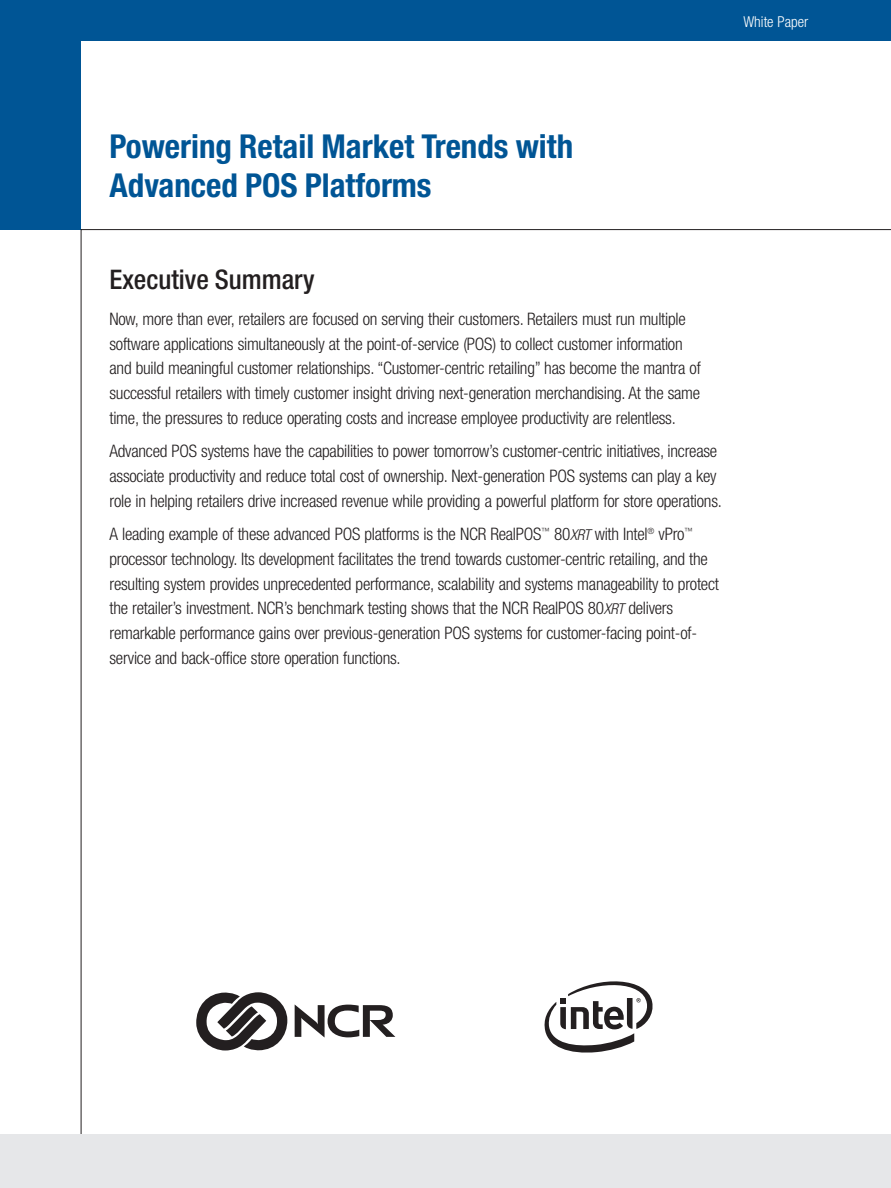
<style>
.page{position:relative;width:891px;height:1188px;background:#fff}
.page>*{position:absolute;margin:0;border:0;box-sizing:border-box;transform-origin:0 0}
.t1{font:700 condensed 33px/39px "Helvetica Neue";color:#005595}
.t2{font:500 condensed 27px "Helvetica Neue";color:#231f20}
.t3{font:300 condensed 17.25px/24.8px "Helvetica Neue";letter-spacing:-.015em;color:#231f20}
.t4{font:300 condensed 15px "Helvetica Neue";color:#fff}
.s1{font-style:italic;font-size:15px}
</style>
<div class="page">
<div style="left:0;top:0;width:81px;height:230px;background:#005595"></div>
<div style="left:0;top:1134px;width:891px;height:54px;background:#e6e7e9"></div>
<div style="left:0;top:0;width:891px;height:40px;background:#005595"></div>
<svg style="left:544px;top:981px;width:109px;height:72px"></svg>
<svg style="left:295px;top:1004px;width:100px;height:34px"></svg>
<svg style="left:196px;top:992px;width:92px;height:59px"></svg>
<p class="t4" style="left:743px;top:17px;width:67px">White Paper</p>
<h1 class="t1" style="left:110px;top:130px;width:465px">Powering Retail Market Trends with<br>Advanced POS Platforms</h1>
<h2 class="t2" style="left:110px;top:270px;width:207px">Executive Summary</h2>
<p class="t3" style="left:110px;top:308px;width:593px">Now, more than ever, retailers are focused on serving their customers. Retailers must run multiple software applications simultaneously at the point-of-service (POS) to collect customer information and build meaningful customer relationships. “Customer-centric retailing” has become the mantra of successful retailers with timely customer insight driving next-generation merchandising. At the same time, the pressures to reduce operating costs and increase employee productivity are relentless.</p>
<p class="t3" style="left:110px;top:440px;width:614px">Advanced POS systems have the capabilities to power tomorrow’s customer-centric initiatives, increase associate productivity and reduce total cost of ownership. Next-generation POS systems can play a key role in helping retailers drive increased revenue while providing a powerful platform for store operations.</p>
<p class="t3" style="left:109px;top:523px;width:611px">A leading example of these advanced POS platforms is the NCR RealPOS<sup>™</sup> 80<span class="s1">XRT</span> with Intel<sup>®</sup> vPro<sup>™ </sup>processor technology. Its development facilitates the trend towards customer-centric retailing, and the resulting system provides unprecedented performance, scalability and systems manageability to protect the retailer’s investment. NCR’s benchmark testing shows that the NCR RealPOS 80<span class="s1">XRT</span> delivers remarkable performance gains over previous-generation POS systems for customer-facing point-of&shy;service and back-office store operation functions.</p>
</div>
